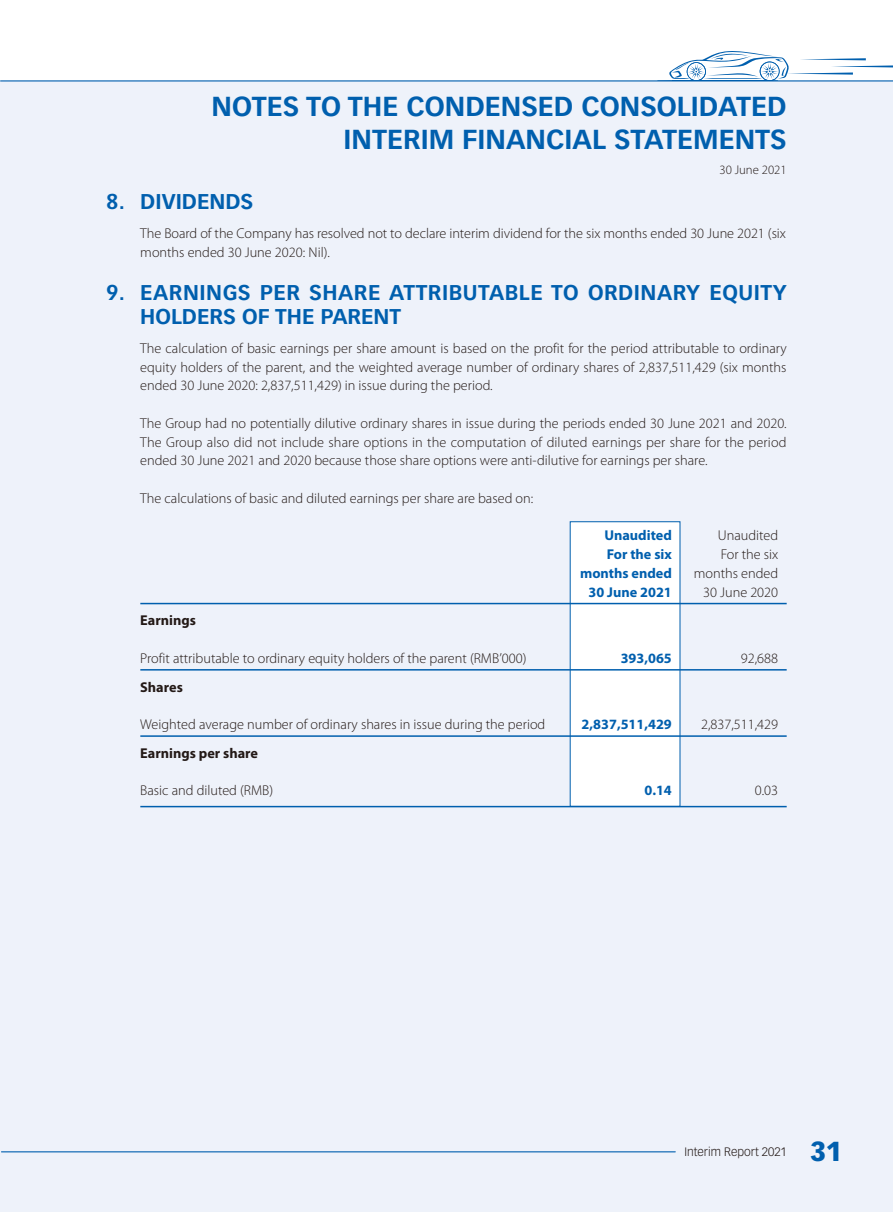
<style>
.page{position:relative;width:893px;height:1212px;background:#fff}
.page>*{position:absolute;margin:0;border:0;box-sizing:border-box;transform-origin:0 0}
.t1{font:700 27px/33px "Vectora LT Std";color:#005fae;text-align:right}
.t2{font:900 27px "Vectora LT Std";color:#005fae}
.Subhead_1{font:700 21px/24px "Vectora LT Std";letter-spacing:.025em;color:#005fae}
.Subhead_1-2{font:700 21px "Vectora LT Std";color:#005fae}
.Body_Text{font:300 14.25px/18.8px "Myriad Pro";color:#231916;text-align:justify}
.Table_2_Colume{font:300 14.25px "Myriad Pro";color:#231916}
.Table_2_Colume-2{font:700 14.25px "Myriad Pro";color:#005fae}
.Table_2_Colume-3{font:700 14.25px "Myriad Pro";color:#231916}
.t3{font:300 12.75px "Myriad Pro";color:#231916}
.t4{font:300 12px "Vectora LT Std";color:#231916}
</style>
<div class="page">
<div style="left:0;top:81px;width:893px;height:1131px;background:#eef2fa"></div>
<svg style="left:669px;top:51px;width:224px;height:29px"></svg>
<hr style="left:0;top:80px;width:893px;height:1px;background:#005fae">
<hr style="left:1px;top:1151px;width:674px;height:1px;background:#005fae">
<div style="left:570px;top:521px;width:110px;height:286px;background:#fff"></div>
<hr style="left:140px;top:603px;width:647px;height:1px;background:#005fae">
<hr style="left:140px;top:669px;width:647px;height:1px;background:#005fae">
<hr style="left:140px;top:735px;width:647px;height:2px;background:#005fae">
<hr style="left:140px;top:806px;width:647px;height:1px;background:#005fae">
<h1 class="t1" style="left:212px;top:90px;width:577px">NOTES TO THE CONDENSED CONSOLIDATED<br>INTERIM FINANCIAL STATEMENTS</h1>
<p class="t3" style="left:720px;top:163px;width:69px">30 June 2021</p>
<p class="Subhead_1-2" style="left:106px;top:189px;width:149px">8. DIVIDENDS</p>
<p class="Body_Text" style="left:140px;top:224px;width:647px">The Board of the Company has resolved not to declare interim dividend for the six months ended 30 June 2021 (six months ended 30 June 2020: Nil).</p>
<p class="Subhead_1" style="left:140px;top:280px;width:648px;text-indent:-34px">9. EARNINGS PER SHARE ATTRIBUTABLE TO ORDINARY EQUITY<br>HOLDERS OF THE PARENT</p>
<p class="Body_Text" style="left:140px;top:339px;width:648px">The calculation of basic earnings per share amount is based on the profit for the period attributable to ordinary equity holders of the parent, and the weighted average number of ordinary shares of 2,837,511,429 (six months ended 30 June 2020: 2,837,511,429) in issue during the period.</p>
<p class="Body_Text" style="left:140px;top:414px;width:648px">The Group had no potentially dilutive ordinary shares in issue during the periods ended 30 June 2021 and 2020.<br>The Group also did not include share options in the computation of diluted earnings per share for the period ended 30 June 2021 and 2020 because those share options were anti-dilutive for earnings per share.</p>
<p class="Body_Text" style="left:140px;top:489px;width:394px">The calculations of basic and diluted earnings per share are based on:</p>
<p class="Table_2_Colume-2" style="left:604px;top:526px;width:69px">Unaudited</p>
<p class="Table_2_Colume" style="left:718px;top:527px;width:62px">Unaudited</p>
<p class="Table_2_Colume-2" style="left:607px;top:545px;width:67px">For the six</p>
<p class="Table_2_Colume" style="left:721px;top:546px;width:59px">For the six</p>
<p class="Table_2_Colume-2" style="left:580px;top:564px;width:93px">months ended</p>
<p class="Table_2_Colume" style="left:694px;top:564px;width:86px">months ended</p>
<p class="Table_2_Colume-2" style="left:589px;top:582px;width:85px">30 June 2021</p>
<p class="Table_2_Colume" style="left:703px;top:583px;width:76px">30 June 2020</p>
<p class="Table_2_Colume-3" style="left:140px;top:611px;width:57px">Earnings</p>
<p class="Table_2_Colume" style="left:140px;top:649px;width:388px">Profit attributable to ordinary equity holders of the parent (RMB’000)</p>
<p class="Table_2_Colume-2" style="left:621px;top:649px;width:53px">393,065</p>
<p class="Table_2_Colume" style="left:741px;top:649px;width:39px">92,688</p>
<p class="Table_2_Colume-3" style="left:140px;top:677px;width:44px">Shares</p>
<p class="Table_2_Colume" style="left:140px;top:716px;width:407px">Weighted average number of ordinary shares in issue during the period</p>
<p class="Table_2_Colume-2" style="left:582px;top:715px;width:92px">2,837,511,429</p>
<p class="Table_2_Colume" style="left:701px;top:716px;width:78px">2,837,511,429</p>
<p class="Table_2_Colume-3" style="left:140px;top:744px;width:119px">Earnings per share</p>
<p class="Table_2_Colume" style="left:140px;top:782px;width:134px">Basic and diluted (RMB)</p>
<p class="Table_2_Colume-2" style="left:644px;top:781px;width:29px">0.14</p>
<p class="Table_2_Colume" style="left:755px;top:782px;width:25px">0.03</p>
<p class="t4" style="left:684px;top:1144px;width:104px">Interim Report 2021</p>
<h1 class="t2" style="left:810px;top:1134px;width:33px">31</h1>
</div>
